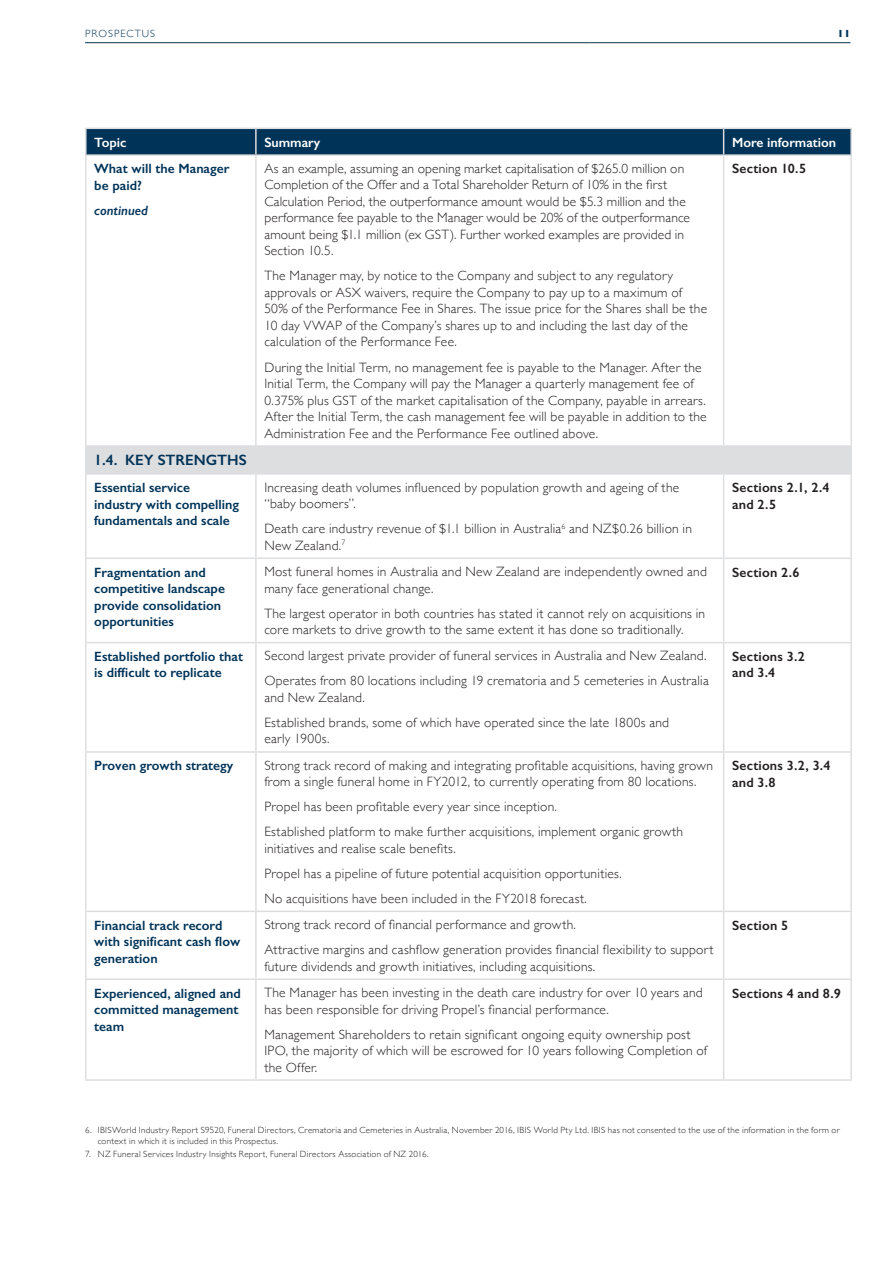
<style>
.page{position:relative;width:893px;height:1263px;background:#fff}
.page>*{position:absolute;margin:0;border:0;box-sizing:border-box;transform-origin:0 0}
.Subheading_1{font:600 15px "Gill Sans";color:#003358}
.Body{font:300 13.5px/16.5px "Gill Sans";letter-spacing:.015em;color:#231f20}
.t1{font:600 13.5px/16.5px "Gill Sans";color:#003358}
.Body-2{font:600 13.5px/16.5px "Gill Sans";letter-spacing:.015em;color:#231f20}
.t2{font:600 13.5px "Gill Sans";color:#fff}
.t3{font:italic 600 13.5px "Gill Sans";color:#003358}
.t4{font:300 10.5px "Gill Sans";letter-spacing:.1em;color:#003358}
.t5{font:700 10.5px "Gill Sans";color:#003358}
.Footnote{font:300 9px/10.8px "Gill Sans";letter-spacing:.03em;color:#231f20}
</style>
<div class="page">
<hr style="left:85px;top:42px;width:504px;height:1px;background:#003358">
<hr style="left:589px;top:42px;width:261px;height:1px;background:#003358">
<div style="left:86px;top:446px;width:765px;height:28px;background:#dddee0"></div>
<hr style="left:85px;top:128px;width:171px;height:1px;background:#dddee0">
<hr style="left:85px;top:129px;width:2px;height:25px;background:#dddee0">
<hr style="left:724px;top:128px;width:128px;height:1px;background:#dddee0">
<svg style="left:86px;top:128px;width:764px;height:26px;background:#093a5e"></svg>
<hr style="left:850px;top:129px;width:2px;height:25px;background:#dddee0">
<hr style="left:85px;top:154px;width:171px;height:2px;background:#dddee0">
<hr style="left:85px;top:156px;width:2px;height:289px;background:#dddee0">
<hr style="left:256px;top:154px;width:468px;height:2px;background:#dddee0">
<hr style="left:255px;top:156px;width:2px;height:289px;background:#dddee0">
<hr style="left:724px;top:154px;width:128px;height:2px;background:#dddee0">
<hr style="left:723px;top:156px;width:1px;height:289px;background:#dddee0">
<hr style="left:850px;top:156px;width:2px;height:289px;background:#dddee0">
<hr style="left:85px;top:445px;width:171px;height:2px;background:#dddee0">
<hr style="left:85px;top:447px;width:2px;height:26px;background:#dddee0">
<hr style="left:256px;top:445px;width:468px;height:2px;background:#dddee0">
<hr style="left:724px;top:445px;width:128px;height:2px;background:#dddee0">
<hr style="left:850px;top:447px;width:2px;height:26px;background:#dddee0">
<hr style="left:85px;top:473px;width:171px;height:2px;background:#dddee0">
<hr style="left:85px;top:475px;width:2px;height:82px;background:#dddee0">
<hr style="left:256px;top:473px;width:468px;height:2px;background:#dddee0">
<hr style="left:255px;top:475px;width:2px;height:82px;background:#dddee0">
<hr style="left:724px;top:473px;width:128px;height:2px;background:#dddee0">
<hr style="left:723px;top:475px;width:1px;height:82px;background:#dddee0">
<hr style="left:850px;top:475px;width:2px;height:82px;background:#dddee0">
<hr style="left:85px;top:557px;width:171px;height:2px;background:#dddee0">
<hr style="left:85px;top:559px;width:2px;height:83px;background:#dddee0">
<hr style="left:256px;top:557px;width:468px;height:2px;background:#dddee0">
<hr style="left:255px;top:559px;width:2px;height:83px;background:#dddee0">
<hr style="left:724px;top:557px;width:128px;height:2px;background:#dddee0">
<hr style="left:723px;top:559px;width:1px;height:83px;background:#dddee0">
<hr style="left:850px;top:559px;width:2px;height:83px;background:#dddee0">
<hr style="left:85px;top:642px;width:171px;height:1px;background:#dddee0">
<hr style="left:85px;top:643px;width:2px;height:108px;background:#dddee0">
<hr style="left:256px;top:642px;width:468px;height:1px;background:#dddee0">
<hr style="left:255px;top:643px;width:2px;height:108px;background:#dddee0">
<hr style="left:724px;top:642px;width:128px;height:1px;background:#dddee0">
<hr style="left:723px;top:643px;width:1px;height:108px;background:#dddee0">
<hr style="left:850px;top:643px;width:2px;height:108px;background:#dddee0">
<hr style="left:85px;top:751px;width:171px;height:2px;background:#dddee0">
<hr style="left:85px;top:753px;width:2px;height:157px;background:#dddee0">
<hr style="left:256px;top:751px;width:468px;height:2px;background:#dddee0">
<hr style="left:255px;top:753px;width:2px;height:157px;background:#dddee0">
<hr style="left:724px;top:751px;width:128px;height:2px;background:#dddee0">
<hr style="left:723px;top:753px;width:1px;height:157px;background:#dddee0">
<hr style="left:850px;top:753px;width:2px;height:157px;background:#dddee0">
<hr style="left:85px;top:910px;width:171px;height:2px;background:#dddee0">
<hr style="left:85px;top:912px;width:2px;height:66px;background:#dddee0">
<hr style="left:256px;top:910px;width:468px;height:2px;background:#dddee0">
<hr style="left:255px;top:912px;width:2px;height:66px;background:#dddee0">
<hr style="left:724px;top:910px;width:128px;height:2px;background:#dddee0">
<hr style="left:723px;top:912px;width:1px;height:66px;background:#dddee0">
<hr style="left:850px;top:912px;width:2px;height:66px;background:#dddee0">
<hr style="left:85px;top:978px;width:171px;height:2px;background:#dddee0">
<hr style="left:85px;top:980px;width:2px;height:99px;background:#dddee0">
<hr style="left:256px;top:978px;width:468px;height:2px;background:#dddee0">
<hr style="left:255px;top:980px;width:2px;height:99px;background:#dddee0">
<hr style="left:724px;top:978px;width:128px;height:2px;background:#dddee0">
<hr style="left:723px;top:980px;width:1px;height:99px;background:#dddee0">
<hr style="left:850px;top:980px;width:2px;height:99px;background:#dddee0">
<hr style="left:85px;top:1079px;width:171px;height:2px;background:#dddee0">
<hr style="left:256px;top:1079px;width:468px;height:2px;background:#dddee0">
<hr style="left:724px;top:1079px;width:128px;height:2px;background:#dddee0">
<p class="t4" style="left:85px;top:25px;width:72px">PROSPECTUS</p>
<p class="t5" style="left:837px;top:25px;width:14px">11</p>
<p class="t2" style="left:94px;top:134px;width:34px">Topic</p>
<p class="t2" style="left:264px;top:134px;width:57px">Summary</p>
<p class="t2" style="left:732px;top:134px;width:106px">More information</p>
<p class="t1" style="left:94px;top:160px;width:137px">What will the Manager be paid?</p>
<p class="t3" style="left:94px;top:202px;width:55px">continued</p>
<p class="Body" style="left:264px;top:160px;width:427px">As an example, assuming an opening market capitalisation of $265.0 million on Completion of the Offer and a Total Shareholder Return of 10% in the first Calculation Period, the outperformance amount would be $5.3 million and the performance fee payable to the Manager would be 20% of the outperformance amount being $1.1 million (ex GST). Further worked examples are provided in Section 10.5.</p>
<p class="Body" style="left:264px;top:267px;width:444px">The Manager may, by notice to the Company and subject to any regulatory approvals or ASX waivers, require the Company to pay up to a maximum of 50% of the Performance Fee in Shares. The issue price for the Shares shall be the 10 day VWAP of the Company’s shares up to and including the last day of the calculation of the Performance Fee.</p>
<p class="Body" style="left:264px;top:358px;width:444px">During the Initial Term, no management fee is payable to the Manager. After the Initial Term, the Company will pay the Manager a quarterly management fee of 0.375% plus GST of the market capitalisation of the Company, payable in arrears.<br>After the Initial Term, the cash management fee will be payable in addition to the Administration Fee and the Performance Fee outlined above.</p>
<p class="Body-2" style="left:732px;top:160px;width:76px">Section 10.5</p>
<p class="Subheading_1" style="left:94px;top:451px;width:154px">1.4. KEY STRENGTHS</p>
<p class="t1" style="left:94px;top:479px;width:146px">Essential service industry with compelling fundamentals and scale</p>
<p class="Body" style="left:264px;top:478px;width:416px">Increasing death volumes influenced by population growth and ageing of the “baby boomers”.</p>
<p class="Body" style="left:264px;top:520px;width:429px">Death care industry revenue of $1.1 billion in Australia<sup>6</sup> and NZ$0.26 billion in<br>New Zealand.<sup>7</sup></p>
<p class="t1" style="left:94px;top:564px;width:132px">Fragmentation and competitive landscape provide consolidation opportunities</p>
<p class="Body" style="left:264px;top:563px;width:444px">Most funeral homes in Australia and New Zealand are independently owned and many face generational change.</p>
<p class="Body" style="left:264px;top:604px;width:442px">The largest operator in both countries has stated it cannot rely on acquisitions in core markets to drive growth to the same extent it has done so traditionally.</p>
<p class="t1" style="left:94px;top:648px;width:150px">Established portfolio that is difficult to replicate</p>
<p class="Body" style="left:264px;top:647px;width:444px">Second largest private provider of funeral services in Australia and New Zealand.</p>
<p class="Body" style="left:264px;top:672px;width:446px">Operates from 80 locations including 19 crematoria and 5 cemeteries in Australia and New Zealand.</p>
<p class="Body" style="left:264px;top:714px;width:406px">Established brands, some of which have operated since the late 1800s and early 1900s.</p>
<p class="t1" style="left:94px;top:757px;width:141px">Proven growth strategy</p>
<p class="Body" style="left:264px;top:756px;width:450px">Strong track record of making and integrating profitable acquisitions, having grown from a single funeral home in FY2012, to currently operating from 80 locations.</p>
<p class="Body" style="left:264px;top:798px;width:294px">Propel has been profitable every year since inception.</p>
<p class="Body" style="left:264px;top:823px;width:420px">Established platform to make further acquisitions, implement organic growth initiatives and realise scale benefits.</p>
<p class="Body" style="left:264px;top:864px;width:359px">Propel has a pipeline of future potential acquisition opportunities.</p>
<p class="Body" style="left:264px;top:889px;width:324px">No acquisitions have been included in the FY2018 forecast.</p>
<p class="t1" style="left:94px;top:917px;width:147px">Financial track record with significant cash flow generation</p>
<p class="Body" style="left:264px;top:916px;width:313px">Strong track record of financial performance and growth.</p>
<p class="Body" style="left:264px;top:941px;width:451px">Attractive margins and cashflow generation provides financial flexibility to support future dividends and growth initiatives, including acquisitions.</p>
<p class="t1" style="left:94px;top:984px;width:148px">Experienced, aligned and committed management team</p>
<p class="Body" style="left:264px;top:984px;width:440px">The Manager has been investing in the death care industry for over 10 years and has been responsible for driving Propel’s financial performance.</p>
<p class="Body" style="left:264px;top:1025px;width:444px">Management Shareholders to retain significant ongoing equity ownership post<br>IPO, the majority of which will be escrowed for 10 years following Completion of the Offer.</p>
<p class="Body-2" style="left:732px;top:479px;width:99px">Sections 2.1, 2.4 and 2.5</p>
<p class="Body-2" style="left:732px;top:564px;width:69px">Section 2.6</p>
<p class="Body-2" style="left:732px;top:648px;width:74px">Sections 3.2 and 3.4</p>
<p class="Body-2" style="left:732px;top:757px;width:100px">Sections 3.2, 3.4 and 3.8</p>
<p class="Body-2" style="left:732px;top:917px;width:58px">Section 5</p>
<p class="Body-2" style="left:732px;top:984px;width:110px">Sections 4 and 8.9</p>
<p class="Footnote" style="left:98px;top:1124px;width:743px;text-indent:-13px">6. IBISWorld Industry Report S9520, Funeral Directors, Crematoria and Cemeteries in Australia, November 2016, IBIS World Pty Ltd. IBIS has not consented to the use of the information in the form or context in which it is included in this Prospectus.</p>
<p class="Footnote" style="left:85px;top:1148px;width:345px">7. NZ Funeral Services Industry Insights Report, Funeral Directors Association of NZ 2016.</p>
</div>
